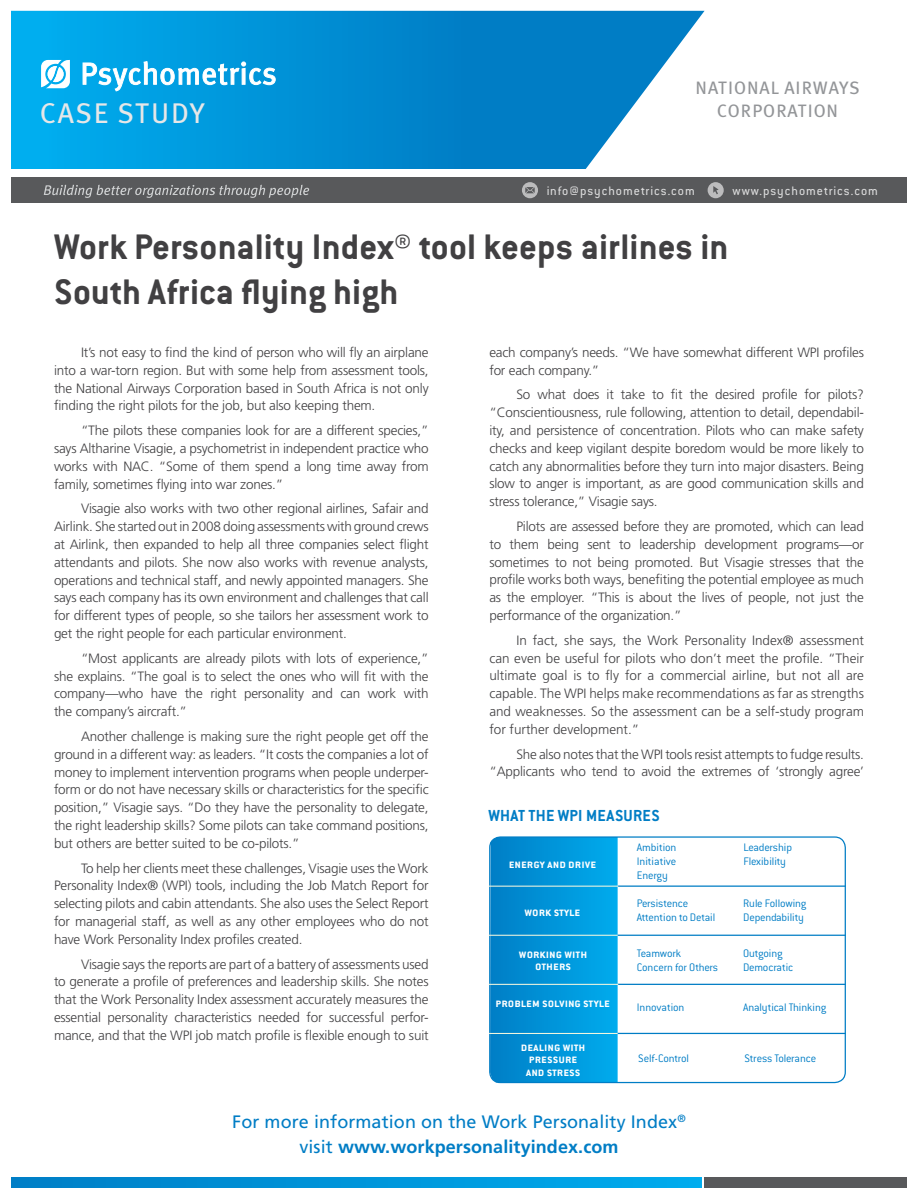
<style>
.page{position:relative;width:918px;height:1188px;background:#fff}
.page>*{position:absolute;margin:0;border:0;box-sizing:border-box;transform-origin:0 0}
.t1{font:700 39px/45px "Conduit ITC";letter-spacing:.005em;color:#414042}
.t2{font:28.5px "Meta Plus";letter-spacing:.065em;color:#e6e7e8}
.t3{font:18px/25.5px "Frutiger LT Std";letter-spacing:.005em;color:#007dc5;text-align:center}
.t4{font:18px "Meta Plus";letter-spacing:.05em;color:#939598}
.t5{font:700 17.55px "Conduit ITC";letter-spacing:.01em;color:#007dc5}
.t6{font:300 13.5px/17.9px "Frutiger LT Std";letter-spacing:-.015em;color:#414042;text-align:justify}
.t7{font:13.5px "Conduit ITC";letter-spacing:.075em;color:#fff}
.t8{font:700 12.75px/12.3px "Conduit SCITC";color:#fff;text-align:center}
.t9{font:300 12px/13.8px "Conduit OSITC";letter-spacing:-.01em;color:#007dc5}
.s1{font-weight:700}
</style>
<div class="page">
<svg style="left:11px;top:1177px;width:691px;height:11px;background:#0095d9"></svg>
<div style="left:705px;top:1177px;width:213px;height:11px;background:#58595b"></div>
<div style="left:0;top:177px;width:918px;height:26px;background:#58595b"></div>
<svg style="left:11px;top:11px;width:694px;height:158px;background:#1798d7"></svg>
<svg style="left:44px;top:185px;width:265px;height:13px"></svg>
<svg style="left:41px;top:60px;width:29px;height:28px"></svg>
<svg style="left:82px;top:61px;width:193px;height:30px"></svg>
<div style="left:0;top:0;width:11px;height:1188px;background:#fff"></div>
<div style="left:907px;top:0;width:11px;height:1188px;background:#fff"></div>
<svg style="left:522px;top:182px;width:16px;height:16px"></svg>
<svg style="left:525px;top:187px;width:10px;height:6px"></svg>
<svg style="left:708px;top:182px;width:16px;height:16px"></svg>
<svg style="left:713px;top:186px;width:6px;height:8px"></svg>
<svg style="left:618px;top:838px;width:227px;height:245px"></svg>
<svg style="left:491px;top:838px;width:127px;height:245px;background:#0195d9"></svg>
<hr style="left:618px;top:886px;width:228px;height:1px;background:#007dc5">
<hr style="left:618px;top:935px;width:228px;height:1px;background:#007dc5">
<hr style="left:618px;top:984px;width:228px;height:1px;background:#007dc5">
<hr style="left:618px;top:1033px;width:228px;height:1px;background:#007dc5">
<div style="left:489px;top:836px;width:357px;height:247px;border:1px solid #007dc5;border-radius:11px"></div>
<hr style="left:489px;top:1033px;width:129px;height:1px;background:#fffcdf">
<hr style="left:489px;top:984px;width:129px;height:1px;background:#fffcdf">
<hr style="left:489px;top:935px;width:129px;height:1px;background:#fffcdf">
<hr style="left:489px;top:886px;width:129px;height:1px;background:#fffcdf">
<h3 class="t4" style="left:696px;top:77px;width:166px">NATIONAL AIRWAYS</h3>
<h2 class="t2" style="left:40px;top:97px;width:166px">CASE STUDY</h2>
<h3 class="t4" style="left:717px;top:100px;width:123px">CORPORATION</h3>
<p class="t7" style="left:546px;top:182px;width:150px">info@psychometrics.com</p>
<p class="t7" style="left:733px;top:182px;width:147px">www.psychometrics.com</p>
<h1 class="t1" style="left:54px;top:224px;width:676px">Work Personality Index® tool keeps airlines in<br>South Africa flying high</h1>
<p class="t6" style="left:54px;top:344px;width:376px;text-indent:27px">It’s not easy to find the kind of person who will fly an airplane into a war-torn region. But with some help from assessment tools, the National Airways Corporation based in South Africa is not only finding the right pilots for the job, but also keeping them.</p>
<p class="t6" style="left:54px;top:422px;width:376px;text-indent:27px">“The pilots these companies look for are a different species,” says Altharine Visagie, a psychometrist in independent practice who works with NAC. “Some of them spend a long time away from family, sometimes flying into war zones.”</p>
<p class="t6" style="left:54px;top:500px;width:376px;text-indent:27px">Visagie also works with two other regional airlines, Safair and Airlink. She started out in 2008 doing assessments with ground crews at Airlink, then expanded to help all three companies select flight attendants and pilots. She now also works with revenue analysts, operations and technical staff, and newly appointed managers. She says each company has its own environment and challenges that call for different types of people, so she tailors her assessment work to get the right people for each particular environment.</p>
<p class="t6" style="left:54px;top:649px;width:376px;text-indent:27px">“Most applicants are already pilots with lots of experience,” she explains. “The goal is to select the ones who will fit with the company—who have the right personality and can work with the company’s aircraft.”</p>
<p class="t6" style="left:54px;top:727px;width:376px;text-indent:27px">Another challenge is making sure the right people get off the ground in a different way: as leaders. “It costs the companies a lot of money to implement intervention programs when people underper&shy;form or do not have necessary skills or characteristics for the specific position,” Visagie says. “Do they have the personality to delegate, the right leadership skills? Some pilots can take command positions, but others are better suited to be co-pilots.”</p>
<p class="t6" style="left:54px;top:859px;width:376px;text-indent:27px">To help her clients meet these challenges, Visagie uses the Work Personality Index® (WPI) tools, including the Job Match Report for selecting pilots and cabin attendants. She also uses the Select Report for managerial staff, as well as any other employees who do not have Work Personality Index profiles created.</p>
<p class="t6" style="left:54px;top:955px;width:376px;text-indent:27px">Visagie says the reports are part of a battery of assessments used to generate a profile of preferences and leadership skills. She notes that the Work Personality Index assessment accurately measures the essential personality characteristics needed for successful perfor&shy;mance, and that the WPI job match profile is flexible enough to suit</p>
<p class="t6" style="left:489px;top:343px;width:376px">each company’s needs. “We have somewhat different WPI profiles for each company.”</p>
<p class="t6" style="left:489px;top:386px;width:376px;text-indent:27px">So what does it take to fit the desired profile for pilots? “Conscientiousness, rule following, attention to detail, dependabil&shy;ity, and persistence of concentration. Pilots who can make safety checks and keep vigilant despite boredom would be more likely to catch any abnormalities before they turn into major disasters. Being slow to anger is important, as are good communication skills and stress tolerance,” Visagie says.</p>
<p class="t6" style="left:489px;top:518px;width:376px;text-indent:27px">Pilots are assessed before they are promoted, which can lead to them being sent to leadership development programs—or sometimes to not being promoted. But Visagie stresses that the profile works both ways, benefiting the potential employee as much as the employer. “This is about the lives of people, not just the performance of the organization.”</p>
<p class="t6" style="left:489px;top:631px;width:376px;text-indent:27px">In fact, she says, the Work Personality Index® assessment can even be useful for pilots who don’t meet the profile. “Their ultimate goal is to fly for a commercial airline, but not all are capable. The WPI helps make recommendations as far as strengths and weaknesses. So the assessment can be a self-study program for further development.”</p>
<p class="t6" style="left:489px;top:745px;width:376px;text-align:right">She also notes that the WPI tools resist attempts to fudge results. “Applicants who tend to avoid the extremes of ‘strongly agree’</p>
<p class="t5" style="left:489px;top:805px;width:173px">WHAT THE WPI MEASURES</p>
<p class="t8" style="left:509px;top:857px;width:89px">energy and drive</p>
<p class="t9" style="left:637px;top:840px;width:41px;text-align:justify">Ambition Initiative Energy</p>
<p class="t9" style="left:743px;top:840px;width:50px">Leadership<br>Flexibility</p>
<p class="t8" style="left:525px;top:905px;width:57px">work style</p>
<p class="t8" style="left:519px;top:948px;width:70px">working with others</p>
<p class="t8" style="left:496px;top:997px;width:116px">problem solving style</p>
<p class="t8" style="left:521px;top:1041px;width:66px">dealing with pressure and stress</p>
<p class="t9" style="left:637px;top:896px;width:80px">Persistence<br>Attention to Detail</p>
<p class="t9" style="left:743px;top:896px;width:64px">Rule Following<br>Dependability</p>
<p class="t9" style="left:637px;top:946px;width:83px">Teamwork<br>Concern for Others</p>
<p class="t9" style="left:743px;top:946px;width:52px">Outgoing<br>Democratic</p>
<p class="t9" style="left:637px;top:1000px;width:49px">Innovation</p>
<p class="t9" style="left:743px;top:1000px;width:85px">Analytical Thinking</p>
<p class="t9" style="left:638px;top:1051px;width:52px">Self-Control</p>
<p class="t9" style="left:745px;top:1051px;width:73px">Stress Tolerance</p>
<h3 class="t3" style="left:232px;top:1109px;width:455px">For more information on the Work Personality Index<sup>® </sup>visit <span class="s1">www.workpersonalityindex.com</span></h3>
</div>
